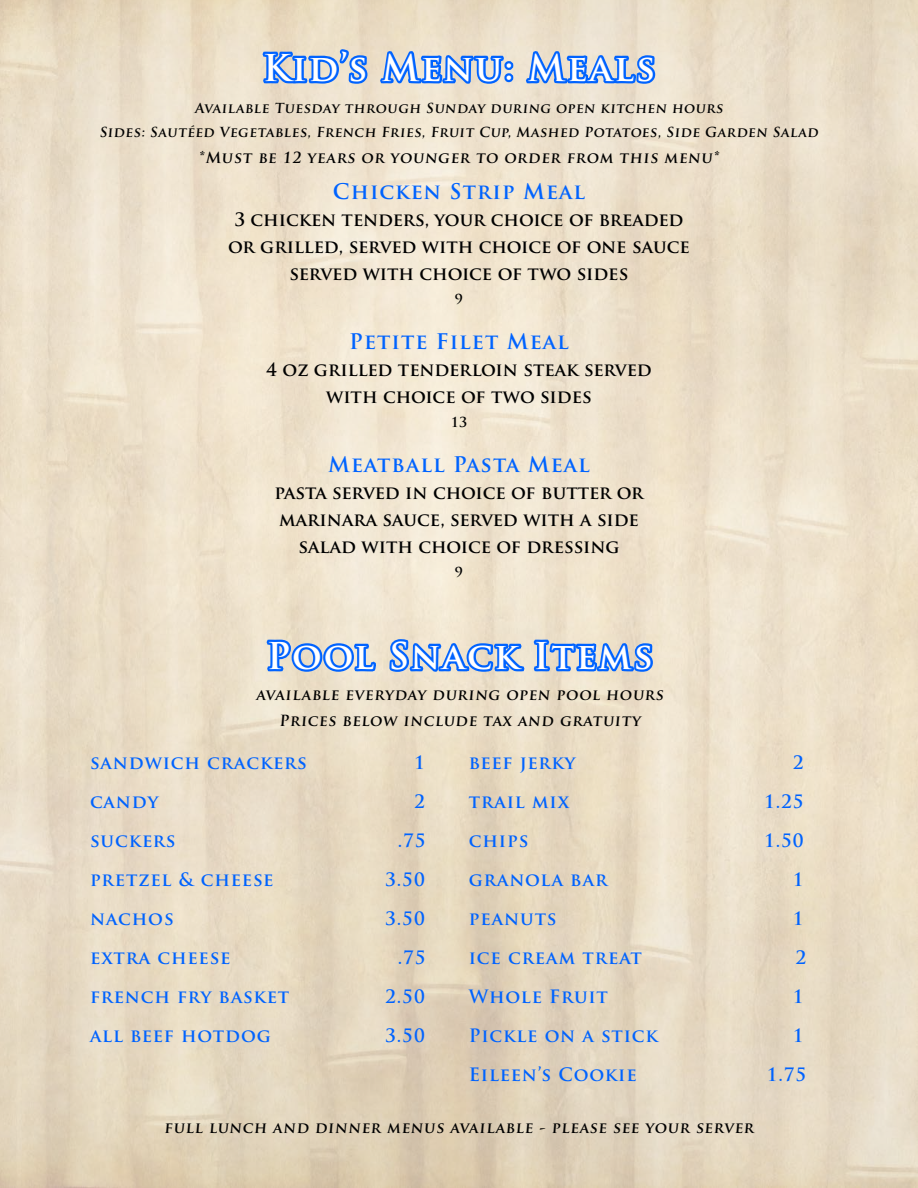
<style>
.page{position:relative;width:918px;height:1188px;background:#fff}
.page>*{position:absolute;margin:0;border:0;box-sizing:border-box;transform-origin:0 0}
.t1{font:700 36px "Trajan Pro";letter-spacing:.05em;color:#fff}
.t2{font:700 21px "Trajan Pro";letter-spacing:.05em;color:#0063ff}
.t3{font:700 18px/27px "Trajan Pro";color:#000;text-align:center}
.t4{font:700 18px "Trajan Pro";letter-spacing:.05em;color:#0063ff}
.t5{font:700 18px "Trajan Pro";letter-spacing:.03em;color:#0063ff}
.t6{font:700 15px/25.5px "Trajan Pro";letter-spacing:.05em;color:#000;text-align:center}
.t7{font:700 13.5px/24px "Trajan Pro";letter-spacing:.035em;color:#000;text-align:center}
</style>
<div class="page">
<svg style="left:260px;top:0;width:398px;height:980px;background:#e4dccc"></svg>
<h1 class="t1" style="left:263px;top:46px;width:394px">Kid’s Menu: Meals</h1>
<p class="t7" style="left:99px;top:96px;width:722px">Available Tuesday through Sunday during open kitchen hours<br>Sides: Sautéed Vegetables, French Fries, Fruit Cup, Mashed Potatoes, Side Garden Salad</p>
<p class="t6" style="left:199px;top:145px;width:523px">*Must be 12 years or younger to order from this menu*</p>
<p class="t2" style="left:333px;top:179px;width:254px">Chicken Strip Meal</p>
<p class="t3" style="left:228px;top:207px;width:463px">3 chicken tenders, your choice of breaded or grilled, served with choice of one sauce served with choice of two sides</p>
<p class="t7" style="left:455px;top:288px;width:10px">9</p>
<p class="t2" style="left:349px;top:329px;width:221px">Petite Filet Meal</p>
<p class="t3" style="left:266px;top:357px;width:387px">4 oz grilled tenderloin steak served with choice of two sides</p>
<p class="t7" style="left:451px;top:411px;width:18px">13</p>
<p class="t2" style="left:328px;top:452px;width:263px">Meatball Pasta Meal</p>
<p class="t3" style="left:274px;top:480px;width:371px">pasta served in choice of butter or marinara sauce, served with a side salad with choice of dressing</p>
<p class="t7" style="left:455px;top:561px;width:10px">9</p>
<h1 class="t1" style="left:267px;top:634px;width:388px">Pool Snack Items</h1>
<p class="t6" style="left:256px;top:682px;width:410px">available everyday during open pool hours<br>Prices below include tax and gratuity</p>
<p class="t4" style="left:90px;top:752px;width:218px">sandwich crackers</p>
<p class="t4" style="left:414px;top:752px;width:12px">1</p>
<p class="t4" style="left:90px;top:791px;width:70px">candy</p>
<p class="t4" style="left:414px;top:791px;width:12px">2</p>
<p class="t4" style="left:90px;top:830px;width:87px">suckers</p>
<p class="t4" style="left:398px;top:830px;width:29px">.75</p>
<p class="t4" style="left:90px;top:869px;width:185px">pretzel &amp; cheese</p>
<p class="t4" style="left:385px;top:869px;width:41px">3.50</p>
<p class="t4" style="left:90px;top:908px;width:85px">nachos</p>
<p class="t4" style="left:385px;top:908px;width:41px">3.50</p>
<p class="t4" style="left:90px;top:947px;width:142px">extra cheese</p>
<p class="t4" style="left:398px;top:947px;width:29px">.75</p>
<p class="t4" style="left:90px;top:986px;width:201px">french fry basket</p>
<p class="t4" style="left:385px;top:986px;width:41px">2.50</p>
<p class="t4" style="left:90px;top:1025px;width:182px">all beef hotdog</p>
<p class="t4" style="left:385px;top:1025px;width:41px">3.50</p>
<p class="t5" style="left:469px;top:752px;width:108px">beef jerky</p>
<p class="t4" style="left:793px;top:752px;width:12px">2</p>
<p class="t4" style="left:469px;top:791px;width:102px">trail mix</p>
<p class="t4" style="left:764px;top:791px;width:41px">1.25</p>
<p class="t4" style="left:469px;top:830px;width:61px">chips</p>
<p class="t4" style="left:764px;top:830px;width:41px">1.50</p>
<p class="t4" style="left:469px;top:869px;width:140px">granola bar</p>
<p class="t4" style="left:793px;top:869px;width:12px">1</p>
<p class="t4" style="left:469px;top:908px;width:89px">peanuts</p>
<p class="t4" style="left:793px;top:908px;width:12px">1</p>
<p class="t4" style="left:469px;top:947px;width:175px">ice cream treat</p>
<p class="t4" style="left:796px;top:947px;width:12px">2</p>
<p class="t4" style="left:469px;top:986px;width:141px">Whole Fruit</p>
<p class="t4" style="left:793px;top:986px;width:12px">1</p>
<p class="t4" style="left:469px;top:1025px;width:190px">Pickle on a stick</p>
<p class="t4" style="left:793px;top:1025px;width:12px">1</p>
<p class="t4" style="left:469px;top:1064px;width:169px">Eileen’s Cookie</p>
<p class="t4" style="left:767px;top:1064px;width:41px">1.75</p>
<p class="t6" style="left:164px;top:1115px;width:591px">full lunch and dinner menus available - please see your server</p>
</div>
